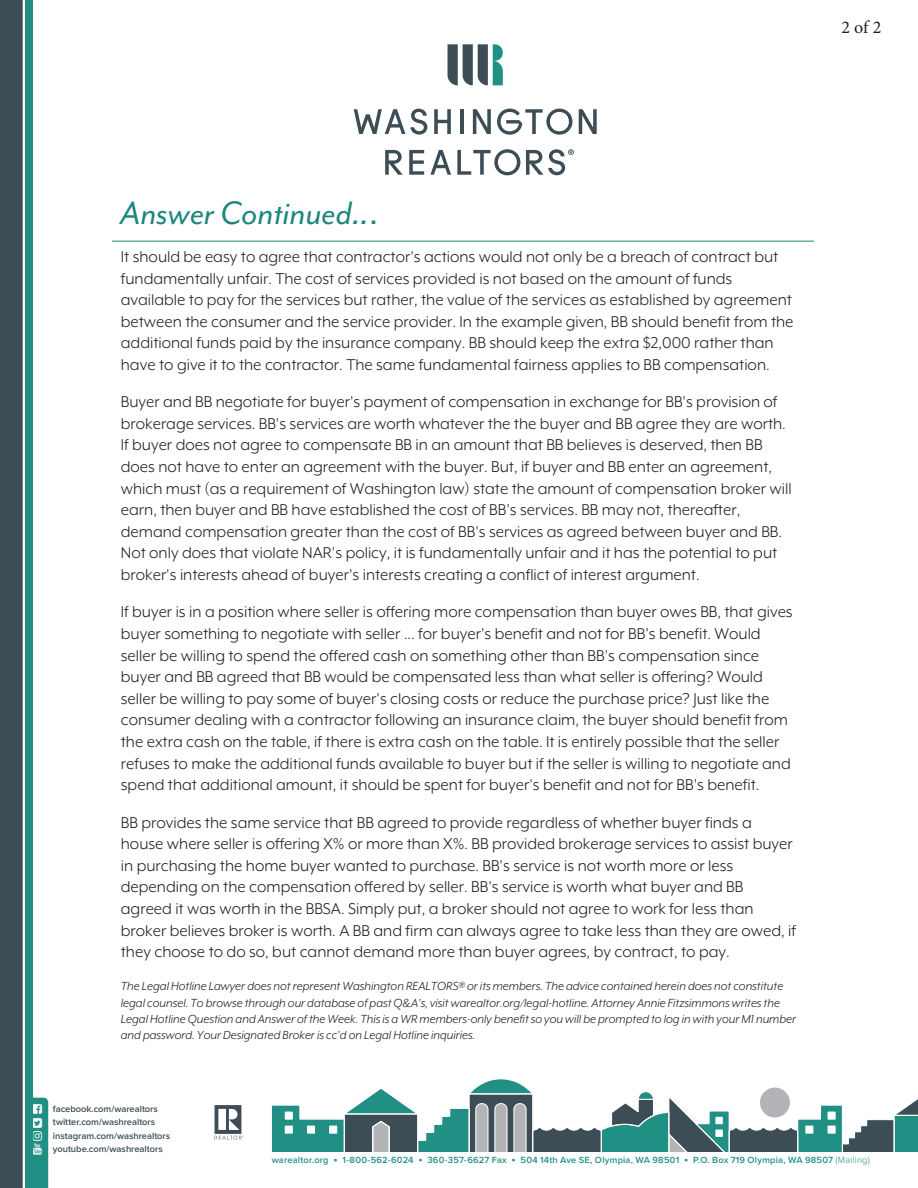
<style>
.page{position:relative;width:918px;height:1188px;background:#fff}
.page>*{position:absolute;margin:0;border:0;box-sizing:border-box;transform-origin:0 0}
.t1{font:italic 37.5px "Mr Eaves Mod OT";color:#1c877a}
.t2{font:18px/21.6px "Mr Eaves XL Mod OT";color:#231f20}
.t3{font:18px "Minion Pro";color:#231f20}
.t4{font:italic 13.5px/16.2px "Mr Eaves XL Mod OT";color:#231f20}
.t5{font:600 9.45px/13.4px "Proxima Nova";letter-spacing:-.005em;color:#3d4d55}
.t6{font:600 9.3px "Proxima Nova";letter-spacing:.025em;color:#219084}
.s1{font-style:normal}
.s2{font-size:11.85px}
.s3{font-weight:300}
</style>
<div class="page">
<svg style="left:409px;top:150px;width:15px;height:25px"></svg>
<svg style="left:430px;top:150px;width:21px;height:25px"></svg>
<svg style="left:457px;top:149px;width:63px;height:26px"></svg>
<svg style="left:385px;top:150px;width:18px;height:25px"></svg>
<svg style="left:434px;top:109px;width:17px;height:25px"></svg>
<svg style="left:473px;top:109px;width:18px;height:25px"></svg>
<svg style="left:497px;top:109px;width:75px;height:26px"></svg>
<svg style="left:579px;top:109px;width:18px;height:25px"></svg>
<hr style="left:460px;top:109px;width:4px;height:25px;background:#3d4d55">
<svg style="left:354px;top:109px;width:73px;height:26px"></svg>
<svg style="left:526px;top:149px;width:48px;height:26px"></svg>
<svg style="left:448px;top:44px;width:55px;height:41px"></svg>
<svg style="left:214px;top:1105px;width:30px;height:35px"></svg>
<svg style="left:271px;top:1078px;width:647px;height:74px"></svg>
<div style="left:759px;top:1086px;width:32px;height:33px;border:1px solid #fff;border-radius:50%"></div>
<hr style="left:112px;top:241px;width:702px;height:1px;background:#1c877a">
<svg style="left:0;top:0;width:48px;height:1188px"></svg>
<p class="t3" style="left:841px;top:15px;width:41px">2 of 2</p>
<h1 class="t1" style="left:120px;top:193px;width:260px">Answer Continued..<span class="s1">.</span></h1>
<p class="t2" style="left:121px;top:246px;width:674px">It should be easy to agree that contractor's actions would not only be a breach of contract but fundamentally unfair. The cost of services provided is not based on the amount of funds available to pay for the services but rather, the value of the services as established by agreement between the consumer and the service provider. In the example given, BB should benefit from the additional funds paid by the insurance company. BB should keep the extra $2,000 rather than have to give it to the contractor. The same fundamental fairness applies to BB compensation.</p>
<p class="t2" style="left:121px;top:391px;width:672px">Buyer and BB negotiate for buyer's payment of compensation in exchange for BB's provision of brokerage services. BB's services are worth whatever the the buyer and BB agree they are worth.<br>If buyer does not agree to compensate BB in an amount that BB believes is deserved, then BB does not have to enter an agreement with the buyer. But, if buyer and BB enter an agreement, which must (as a requirement of Washington law) state the amount of compensation broker will earn, then buyer and BB have established the cost of BB's services. BB may not, thereafter, demand compensation greater than the cost of BB's services as agreed between buyer and BB.<br>Not only does that violate NAR's policy, it is fundamentally unfair and it has the potential to put broker's interests ahead of buyer's interests creating a conflict of interest argument.</p>
<p class="t2" style="left:121px;top:601px;width:673px">If buyer is in a position where seller is offering more compensation than buyer owes BB, that gives buyer something to negotiate with seller ... for buyer's benefit and not for BB's benefit. Would seller be willing to spend the offered cash on something other than BB's compensation since buyer and BB agreed that BB would be compensated less than what seller is offering? Would seller be willing to pay some of buyer's closing costs or reduce the purchase price? Just like the consumer dealing with a contractor following an insurance claim, the buyer should benefit from the extra cash on the table, if there is extra cash on the table. It is entirely possible that the seller refuses to make the additional funds available to buyer but if the seller is willing to negotiate and spend that additional amount, it should be spent for buyer's benefit and not for BB's benefit.</p>
<p class="t2" style="left:121px;top:811px;width:677px">BB provides the same service that BB agreed to provide regardless of whether buyer finds a house where seller is offering X% or more than X%. BB provided brokerage services to assist buyer in purchasing the home buyer wanted to purchase. BB's service is not worth more or less depending on the compensation offered by seller. BB's service is worth what buyer and BB agreed it was worth in the BBSA. Simply put, a broker should not agree to work for less than broker believes broker is worth. A BB and firm can always agree to take less than they are owed, if they choose to do so, but cannot demand more than buyer agrees, by contract, to pay.</p>
<p class="t4" style="left:121px;top:978px;width:677px">The Legal Hotline Lawyer does not represent Washington REALTORS® or its members. The advice contained herein does not constitute legal counsel. To browse through our database of past Q&amp;A’s, visit warealtor.org/legal-hotline. Attorney Annie Fitzsimmons writes the Legal Hotline Question and Answer of the Week. This is a WR members-only benefit so you will be prompted to log in with your M1 number and password. Your Designated Broker is cc’d on Legal Hotline inquiries.</p>
<p class="t5" style="left:53px;top:1102px;width:119px">facebook.com/warealtors twitter.com/washrealtors instagram.com/washrealtors youtube.com/washrealtors</p>
<p class="t6" style="left:272px;top:1153px;width:600px">warealtor.org <span class="s2">•</span> 1-800-562-6024 <span class="s2">•</span> 360-357-6627 Fax <span class="s2">•</span> 504 14th Ave SE, Olympia, WA 98501 <span class="s2">•</span> P.O. Box 719 Olympia, WA 98507 <span class="s3">(Mailing)</span></p>
</div>
